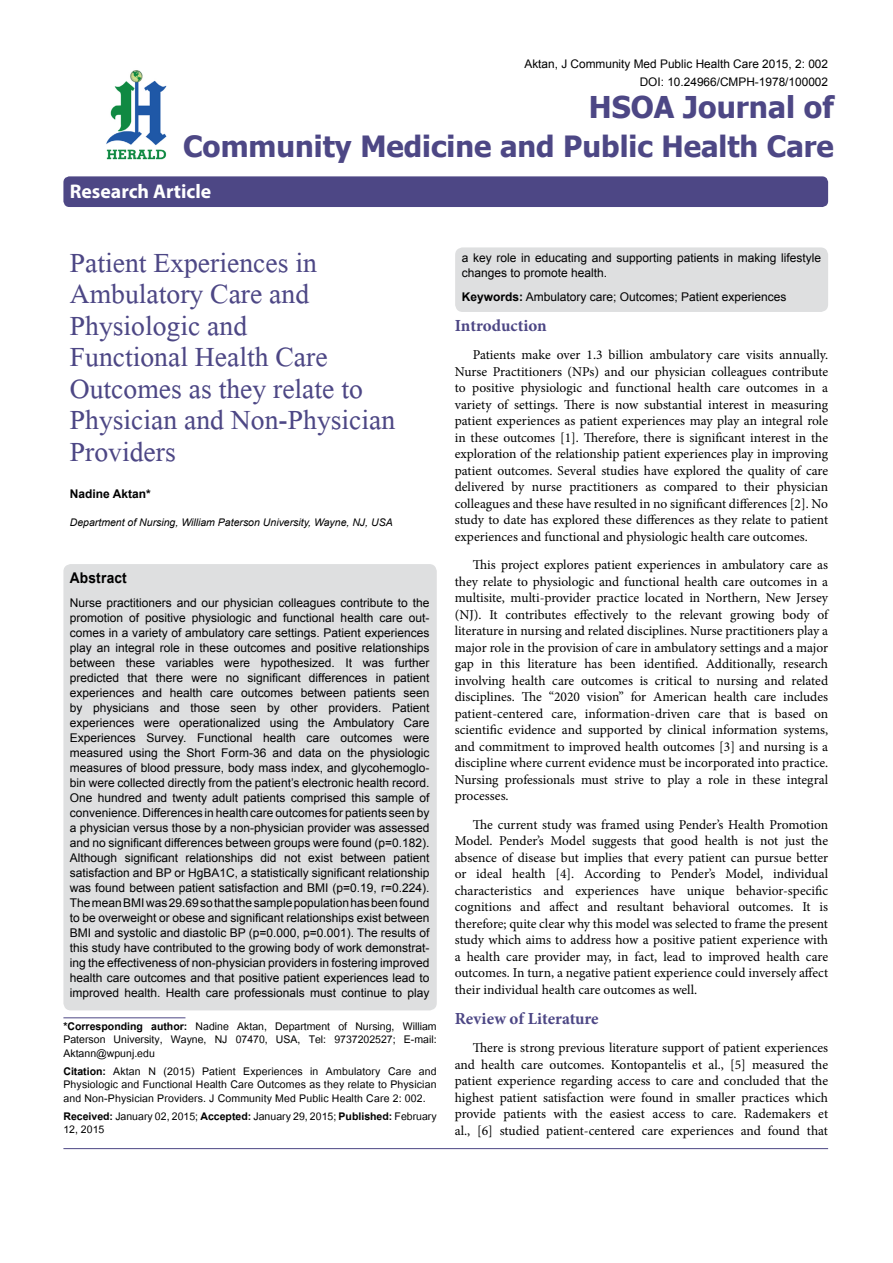
<style>
.page{position:relative;width:893px;height:1263px;background:#fff}
.page>*{position:absolute;margin:0;border:0;box-sizing:border-box;transform-origin:0 0}
.t1{font:41.25px/31.5px "Microsoft Himalaya";color:#4d4785}
.t2{font:700 30px "Tahoma";color:#4d4785}
.t3{font:700 29.25px "Tahoma";color:#4d4785}
.t4{font:700 19.8px "Myriad Hebrew";color:#fff}
.t5{font:700 16.95px "Minion Pro";letter-spacing:-.005em;color:#4d4785}
.t6{font:700 14.85px "Arial";letter-spacing:.015em;color:#000;scale:.93 1}
.t7{font:14.7px/13.5px "Utsaah";color:#000;text-align:justify}
.t8{font:13.5px/16.5px "Minion Pro";color:#000;text-align:justify}
.t9{font:12px/15px "Arial";color:#000;text-align:justify}
.t10{font:700 12px "Arial";color:#000}
.t11{font:11.85px/18px "Arial";color:#000;text-align:right}
.t12{font:italic 10.5px "Arial";color:#000}
.s1{font-weight:700}
</style>
<div class="page">
<div style="left:63px;top:176px;width:765px;height:31px;background:#4d4785;border-radius:6px"></div>
<div style="left:63px;top:564px;width:374px;height:446px;background:#dedfe0;border-radius:8px"></div>
<div style="left:455px;top:247px;width:373px;height:65px;background:#dedfe0;border-radius:8px"></div>
<hr style="left:63px;top:1017px;width:122px;height:1px;background:#4d4785">
<img style="left:106px;top:70px;width:61px;height:90px">
<hr style="left:63px;top:1148px;width:765px;height:1px;background:#4d4785">
<p class="t11" style="left:524px;top:55px;width:305px">Aktan, J Community Med Public Health Care 2015, 2: 002<br>DOI: 10.24966/CMPH-1978/100002</p>
<h2 class="t2" style="left:589px;top:86px;width:247px">HSOA Journal of</h2>
<h3 class="t3" style="left:183px;top:126px;width:652px">Community Medicine and Public Health Care</h3>
<h3 class="t4" style="left:70px;top:180px;width:143px">Research Article</h3>
<h1 class="t1" style="left:70px;top:242px;width:327px">Patient Experiences in<br>Ambulatory Care and<br>Physiologic and<br>Functional Health Care<br>Outcomes as they relate to<br>Physician and Non-Physician<br>Providers</h1>
<p class="t9" style="left:462px;top:251px;width:361px">a key role in educating and supporting patients in making lifestyle changes to promote health.</p>
<p class="t9" style="left:462px;top:290px;width:326px"><span class="s1">Keywords:</span> Ambulatory care; Outcomes; Patient experiences</p>
<p class="t5" style="left:455px;top:313px;width:94px">Introduction</p>
<p class="t8" style="left:455px;top:347px;width:375px;text-indent:18px">Patients make over 1.3 billion ambulatory care visits annually.<br>Nurse Practitioners (NPs) and our physician colleagues contribute to positive physiologic and functional health care outcomes in a variety of settings. There is now substantial interest in measuring patient experiences as patient experiences may play an integral role in these outcomes [1]. Therefore, there is significant interest in the exploration of the relationship patient experiences play in improving patient outcomes. Several studies have explored the quality of care delivered by nurse practitioners as compared to their physician colleagues and these have resulted in no significant differences [2]. No study to date has explored these differences as they relate to patient experiences and functional and physiologic health care outcomes.</p>
<p class="t8" style="left:455px;top:557px;width:375px;text-indent:18px">This project explores patient experiences in ambulatory care as they relate to physiologic and functional health care outcomes in a multisite, multi-provider practice located in Northern, New Jersey (NJ). It contributes effectively to the relevant growing body of literature in nursing and related disciplines. Nurse practitioners play a major role in the provision of care in ambulatory settings and a major gap in this literature has been identified. Additionally, research involving health care outcomes is critical to nursing and related disciplines. The “2020 vision” for American health care includes patient-centered care, information-driven care that is based on scientific evidence and supported by clinical information systems, and commitment to improved health outcomes [3] and nursing is a discipline where current evidence must be incorporated into practice.<br>Nursing professionals must strive to play a role in these integral processes.</p>
<p class="t8" style="left:455px;top:816px;width:375px;text-indent:18px">The current study was framed using Pender’s Health Promotion Model. Pender’s Model suggests that good health is not just the absence of disease but implies that every patient can pursue better or ideal health [4]. According to Pender’s Model, individual characteristics and experiences have unique behavior-specific cognitions and affect and resultant behavioral outcomes. It is therefore; quite clear why this model was selected to frame the present study which aims to address how a positive patient experience with a health care provider may, in fact, lead to improved health care outcomes. In turn, a negative patient experience could inversely affect their individual health care outcomes as well.</p>
<p class="t5" style="left:455px;top:1006px;width:145px">Review of Literature</p>
<p class="t8" style="left:455px;top:1040px;width:375px;text-indent:18px">There is strong previous literature support of patient experiences and health care outcomes. Kontopantelis et al., [5] measured the patient experience regarding access to care and concluded that the highest patient satisfaction were found in smaller practices which provide patients with the easiest access to care. Rademakers et al., [6] studied patient-centered care experiences and found that</p>
<p class="t10" style="left:70px;top:485px;width:82px">Nadine Aktan*</p>
<p class="t12" style="left:70px;top:515px;width:324px">Department of Nursing, William Paterson University, Wayne, NJ, USA</p>
<p class="t6" style="left:70px;top:568px;width:63px">Abstract</p>
<p class="t9" style="left:70px;top:596px;width:361px">Nurse practitioners and our physician colleagues contribute to the promotion of positive physiologic and functional health care out&shy;comes in a variety of ambulatory care settings. Patient experiences play an integral role in these outcomes and positive relationships between these variables were hypothesized. It was further predicted that there were no significant differences in patient experiences and health care outcomes between patients seen by physicians and those seen by other providers. Patient experiences were operationalized using the Ambulatory Care Experiences Survey. Functional health care outcomes were measured using the Short Form-36 and data on the physiologic measures of blood pressure, body mass index, and glycohemoglo&shy;bin were collected directly from the patient’s electronic health record.<br>One hundred and twenty adult patients comprised this sample of convenience. Differences in health care outcomes for patients seen by a physician versus those by a non-physician provider was assessed and no significant differences between groups were found (p=0.182).<br>Although significant relationships did not exist between patient satisfaction and BP or HgBA1C, a statistically significant relationship was found between patient satisfaction and BMI (p=0.19, r=0.224).<br>The mean BMI was 29.69 so that the sample population has been found to be overweight or obese and significant relationships exist between BMI and systolic and diastolic BP (p=0.000, p=0.001). The results of this study have contributed to the growing body of work demonstrat&shy;ing the effectiveness of non-physician providers in fostering improved health care outcomes and that positive patient experiences lead to improved health. Health care professionals must continue to play</p>
<p class="t7" style="left:63px;top:1020px;width:375px"><span class="s1">*Corresponding author:</span> Nadine Aktan, Department of Nursing, William Paterson University, Wayne, NJ 07470, USA, Tel: 9737202527; E-mail:<br>Aktann@wpunj.edu</p>
<p class="t7" style="left:63px;top:1065px;width:375px"><span class="s1">Citation:</span> Aktan N (2015) Patient Experiences in Ambulatory Care and Physiologic and Functional Health Care Outcomes as they relate to Physician and Non-Physician Providers. J Community Med Public Health Care 2: 002.</p>
<p class="t7" style="left:63px;top:1110px;width:375px"><span class="s1">Received:</span> January 02, 2015; <span class="s1">Accepted:</span> January 29, 2015; <span class="s1">Published:</span> February<br>12, 2015</p>
</div>
